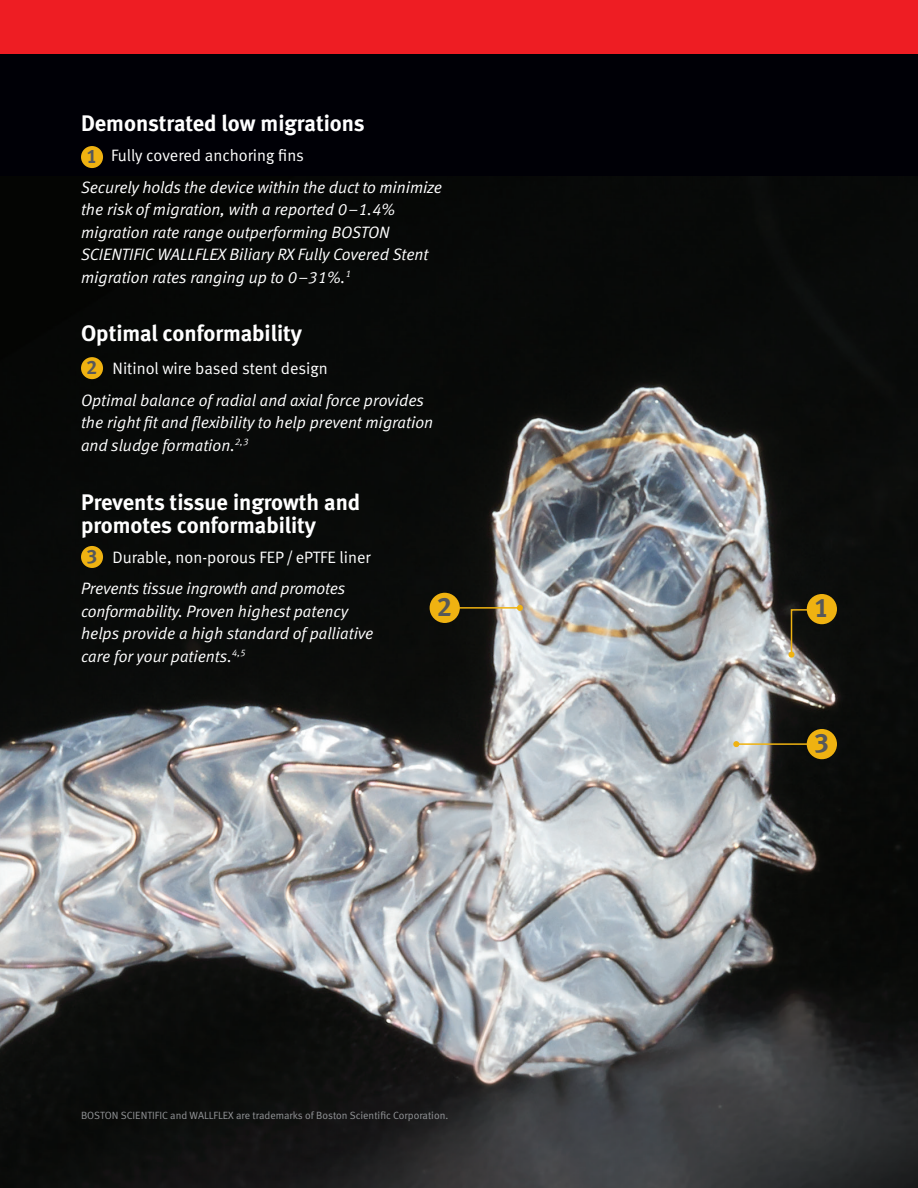
<style>
.page{position:relative;width:918px;height:1188px;background:#fff}
.page>*{position:absolute;margin:0;border:0;box-sizing:border-box;transform-origin:0 0}
.t1{font:26.7px "Meta Bold LF";color:#57585a}
.t2{font:22.5px/22.5px "Meta Bold LF";color:#fff}
.t3{font:19.5px "Meta Bold LF";color:#57585a}
.t4{font:italic 16.5px/22.5px "Meta Normal LF";color:#fff}
.t5{font:16.5px "Meta Normal LF";color:#fff}
.t6{font:10.5px "Meta Normal LF";color:#939598}
</style>
<div class="page">
<div style="left:0;top:42px;width:918px;height:1146px;background:#000006"></div>
<img style="left:0;top:177px;width:918px;height:1011px">
<div style="left:807px;top:594px;width:30px;height:30px;background:#efb211;border-radius:50%"></div>
<svg style="left:789px;top:608px;width:23px;height:50px"></svg>
<div style="left:430px;top:593px;width:30px;height:30px;background:#efb211;border-radius:50%"></div>
<hr style="left:456px;top:607px;width:64px;height:2px;background:#efb211">
<svg style="left:517px;top:605px;width:6px;height:6px"></svg>
<div style="left:807px;top:729px;width:30px;height:30px;background:#efb211;border-radius:50%"></div>
<hr style="left:736px;top:743px;width:73px;height:2px;background:#efb211">
<svg style="left:733px;top:741px;width:6px;height:6px"></svg>
<div style="left:81px;top:146px;width:22px;height:22px;background:#efb211;border-radius:50%"></div>
<div style="left:81px;top:357px;width:22px;height:22px;background:#efb211;border-radius:50%"></div>
<div style="left:81px;top:546px;width:22px;height:22px;background:#efb211;border-radius:50%"></div>
<div style="left:0;top:0;width:918px;height:54px;background:#ee1d23"></div>
<p class="t2" style="left:81px;top:112px;width:285px">Demonstrated low migrations</p>
<p class="t5" style="left:111px;top:146px;width:195px">Fully covered anchoring fins</p>
<p class="t4" style="left:81px;top:175px;width:363px">Securely holds the device within the duct to minimize the risk of migration, with a reported 0–1.4% migration rate range outperforming BOSTON SCIENTIFIC WALLFLEX Biliary RX Fully Covered Stent migration rates ranging up to 0–31%.<sup>1</sup></p>
<p class="t3" style="left:87px;top:145px;width:12px">1</p>
<p class="t2" style="left:81px;top:322px;width:223px">Optimal conformability</p>
<p class="t5" style="left:113px;top:359px;width:217px">Nitinol wire based stent design</p>
<p class="t4" style="left:81px;top:388px;width:354px">Optimal balance of radial and axial force provides the right fit and flexibility to help prevent migration and sludge formation.<sup>2,3</sup></p>
<p class="t2" style="left:81px;top:491px;width:281px">Prevents tissue ingrowth and promotes conformability</p>
<p class="t5" style="left:113px;top:547px;width:260px">Durable, non-porous FEP/ ePTFE liner</p>
<p class="t4" style="left:81px;top:577px;width:294px">Prevents tissue ingrowth and promotes conformability. Proven highest patency helps provide a high standard of palliative care for your patients.<sup>4,5</sup></p>
<p class="t3" style="left:87px;top:356px;width:12px">2</p>
<p class="t3" style="left:87px;top:545px;width:12px">3</p>
<p class="t1" style="left:437px;top:591px;width:16px">2</p>
<p class="t1" style="left:814px;top:592px;width:16px">1</p>
<p class="t6" style="left:81px;top:1109px;width:369px">BOSTON SCIENTIFIC and WALLFLEX are trademarks of Boston Scientific Corporation.</p>
<p class="t1" style="left:814px;top:727px;width:16px">3</p>
</div>
